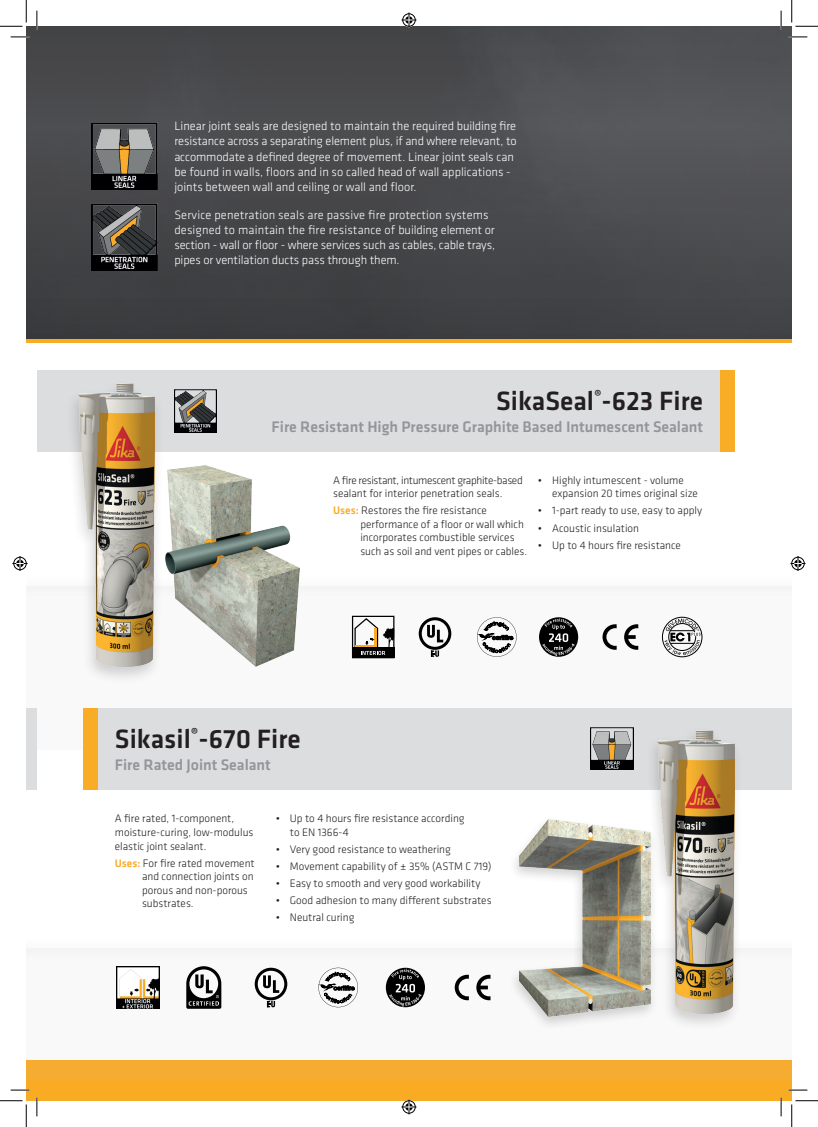
<style>
.page{position:relative;width:818px;height:1127px;background:#fff}
.page>*{position:absolute;margin:0;border:0;box-sizing:border-box;transform-origin:0 0}
.t1{font:500 27.5px "Klavika";color:#231f20}
.t2{font:500 15.88px "Klavika";color:#939598}
.t3{font:300 12.5px/15px "Klavika";color:#fff}
.t4{font:300 11.25px/13.5px "Klavika";color:#231f20}
.t5{font:300 11.25px/13.5px "Klavika";letter-spacing:-.025em;color:#231f20}
.s1{font-weight:500;color:#f9ac25}
.s2{font-weight:500;color:#faab27}
</style>
<div class="page">
<svg style="left:26px;top:338px;width:766px;height:4px;fill:#faab24"></svg>
<div style="left:26px;top:1059px;width:766px;height:41px;background:#faab24"></div>
<div style="left:26px;top:585px;width:766px;height:164px;background:#f9f9fa"></div>
<svg style="left:26px;top:966px;width:766px;height:113px"></svg>
<div style="left:26px;top:937px;width:766px;height:21px;background:#fafafa"></div>
<img style="left:165px;top:465px;width:134px;height:201px">
<div style="left:37px;top:370px;width:691px;height:81px;background:#dcdddf"></div>
<div style="left:65px;top:378px;width:100px;height:307px;background:#231f20;opacity:.2"></div>
<img style="left:78px;top:384px;width:77px;height:282px">
<div style="left:720px;top:370px;width:15px;height:81px;background:#f9ac25"></div>
<div style="left:90px;top:707px;width:701px;height:82px;background:#dcdddf"></div>
<div style="left:645px;top:725px;width:98px;height:306px;background:#231f20;opacity:.2"></div>
<img style="left:657px;top:730px;width:77px;height:283px">
<div style="left:508px;top:816px;width:150px;height:215px;background:#231f20;opacity:.2"></div>
<img style="left:519px;top:819px;width:131px;height:197px">
<div style="left:83px;top:707px;width:14px;height:82px;background:#f9ac25"></div>
<div style="left:26px;top:707px;width:11px;height:82px;background:#dcdddf"></div>
<svg style="left:255px;top:967px;width:32px;height:40px"></svg>
<svg style="left:318px;top:967px;width:40px;height:40px"></svg>
<div style="left:386px;top:967px;width:39px;height:39px;background:#000001;border-radius:50%"></div>
<svg style="left:389px;top:968px;width:32px;height:38px"></svg>
<svg style="left:455px;top:974px;width:14px;height:25px"></svg>
<svg style="left:476px;top:974px;width:14px;height:25px"></svg>
<svg style="left:186px;top:966px;width:35px;height:42px"></svg>
<svg style="left:419px;top:617px;width:32px;height:39px"></svg>
<svg style="left:477px;top:617px;width:40px;height:39px"></svg>
<div style="left:539px;top:617px;width:39px;height:39px;background:#000001;border-radius:50%"></div>
<svg style="left:542px;top:618px;width:33px;height:38px"></svg>
<svg style="left:602px;top:624px;width:15px;height:25px"></svg>
<svg style="left:624px;top:624px;width:14px;height:25px"></svg>
<svg style="left:662px;top:617px;width:40px;height:40px"></svg>
<svg style="left:352px;top:615px;width:42px;height:43px"></svg>
<div style="left:26px;top:845px;width:12px;height:230px;background:#231f20;opacity:.2"></div>
<img style="left:26px;top:26px;width:766px;height:312px">
<img style="left:91px;top:204px;width:67px;height:66px">
<img style="left:91px;top:122px;width:67px;height:67px">
<img style="left:174px;top:389px;width:43px;height:43px">
<img style="left:590px;top:727px;width:43px;height:42px">
<img style="left:117px;top:966px;width:42px;height:42px">
<svg style="left:11px;top:36px;width:18px;height:2px"></svg>
<svg style="left:788px;top:36px;width:19px;height:2px"></svg>
<svg style="left:11px;top:1089px;width:18px;height:1px"></svg>
<svg style="left:788px;top:1089px;width:19px;height:1px"></svg>
<svg style="left:36px;top:11px;width:2px;height:18px"></svg>
<svg style="left:36px;top:1097px;width:2px;height:18px"></svg>
<svg style="left:780px;top:11px;width:2px;height:18px"></svg>
<svg style="left:780px;top:1097px;width:2px;height:18px"></svg>
<svg style="left:0;top:0;width:27px;height:27px"></svg>
<svg style="left:0;top:1100px;width:27px;height:26px"></svg>
<svg style="left:791px;top:0;width:27px;height:27px"></svg>
<svg style="left:791px;top:1100px;width:27px;height:26px"></svg>
<svg style="left:401px;top:13px;width:15px;height:15px"></svg>
<svg style="left:401px;top:1099px;width:15px;height:15px"></svg>
<svg style="left:13px;top:556px;width:15px;height:15px"></svg>
<svg style="left:790px;top:556px;width:15px;height:15px"></svg>
<p class="t3" style="left:174px;top:119px;width:344px">Linear joint seals are designed to maintain the required building fire resistance across a separating element plus, if and where relevant, to accommodate a defined degree of movement. Linear joint seals can be found in walls, floors and in so called head of wall applications - joints between wall and ceiling or wall and floor.</p>
<p class="t3" style="left:174px;top:208px;width:322px">Service penetration seals are passive fire protection systems designed to maintain the fire resistance of building element or section - wall or floor - where services such as cables, cable trays, pipes or ventilation ducts pass through them.</p>
<h1 class="t1" style="left:496px;top:386px;width:209px">SikaSeal<sup>®</sup>-623 Fire</h1>
<h2 class="t2" style="left:272px;top:418px;width:433px">Fire Resistant High Pressure Graphite Based Intumescent Sealant</h2>
<p class="t5" style="left:333px;top:473px;width:191px">A fire resistant, intumescent graphite-based sealant for interior penetration seals.</p>
<p class="t4" style="left:360px;top:504px;width:168px;text-indent:-27px"><span class="s1">Uses:</span> Restores the fire resistance performance of a floor or wall which incorporates combustible services such as soil and vent pipes or cables.</p>
<p class="t4" style="left:552px;top:473px;width:147px;text-indent:-14px">• Highly intumescent - volume expansion 20 times original size</p>
<p class="t4" style="left:538px;top:504px;width:166px">• 1-part ready to use, easy to apply</p>
<p class="t4" style="left:538px;top:521px;width:103px">• Acoustic insulation</p>
<p class="t4" style="left:538px;top:538px;width:145px">• Up to 4 hours fire resistance</p>
<h1 class="t1" style="left:115px;top:723px;width:187px">Sikasil<sup>®</sup>-670 Fire</h1>
<h2 class="t2" style="left:115px;top:755px;width:157px">Fire Rated Joint Sealant</h2>
<p class="t4" style="left:115px;top:812px;width:140px">A fire rated, 1-component, moisture-curing, low-modulus elastic joint sealant.</p>
<p class="t4" style="left:142px;top:856px;width:114px;text-indent:-27px"><span class="s2">Uses:</span> For fire rated movement and connection joints on porous and non-porous substrates.</p>
<p class="t4" style="left:290px;top:812px;width:176px;text-indent:-14px">• Up to 4 hours fire resistance according to EN 1366-4</p>
<p class="t4" style="left:276px;top:842px;width:177px">• Very good resistance to weathering</p>
<p class="t4" style="left:276px;top:859px;width:217px">• Movement capability of ± 35% (ASTM C 719)</p>
<p class="t4" style="left:276px;top:876px;width:206px">• Easy to smooth and very good workability</p>
<p class="t4" style="left:276px;top:893px;width:217px">• Good adhesion to many different substrates</p>
<p class="t4" style="left:276px;top:910px;width:80px">• Neutral curing</p>
</div>
